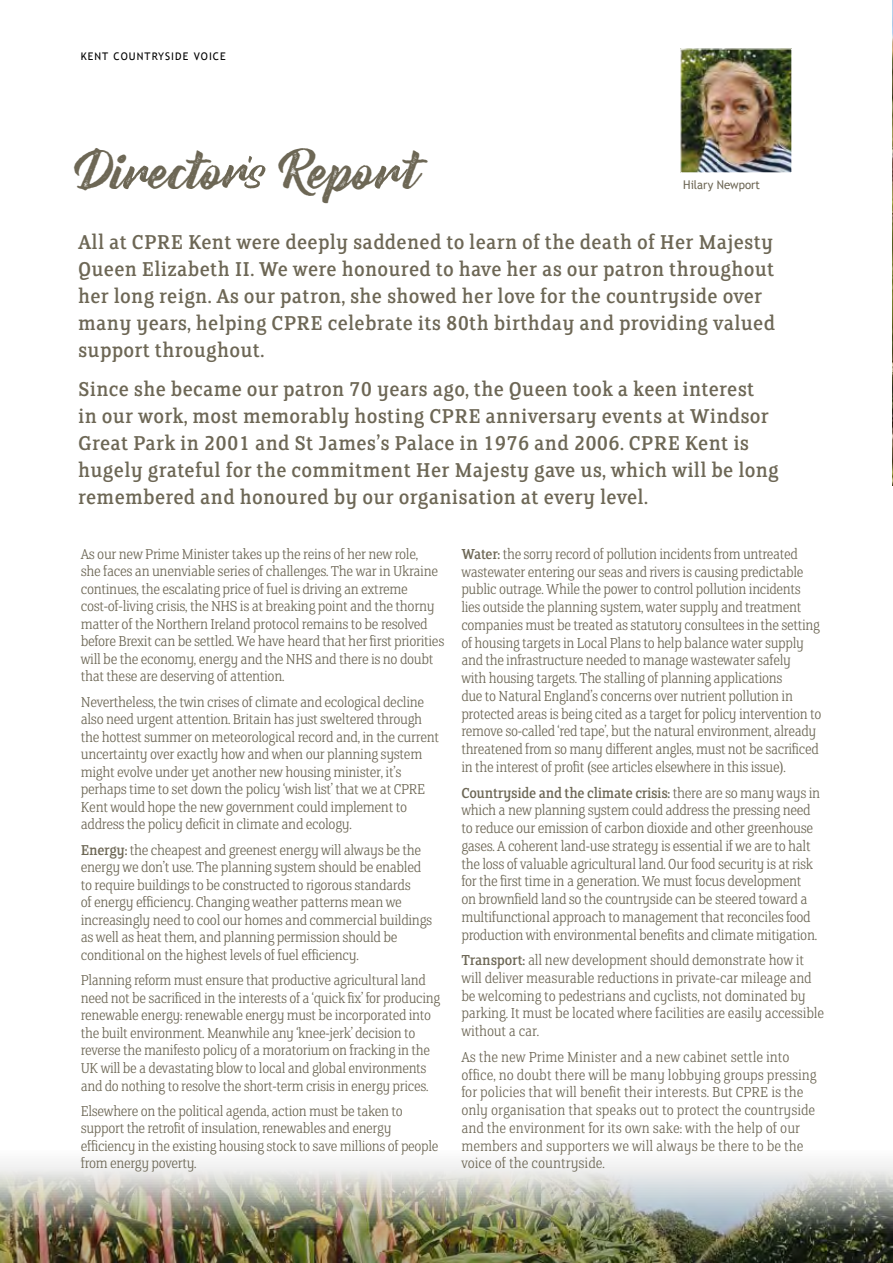
<style>
.page{position:relative;width:893px;height:1263px;background:#fff}
.page>*{position:absolute;margin:0;border:0;box-sizing:border-box;transform-origin:0 0}
.Page_Title_White{font:46.8px "Bernadette Rough";color:#6d6755}
.Paragraph_Style_1{font:22.5px/27px "FS Clerkenwell";letter-spacing:.01em;color:#6d6755}
.Paragraph_Style_1-2{font:300 16.2px/17.7px "FS Clerkenwell";letter-spacing:-.02em;color:#6d6755;scale:.96 1}
.Paragraph_Style_1-3{font:300 16.2px/17.7px "FS Clerkenwell";letter-spacing:-.02em;color:#6d6755}
.Paragraph_Style_1-4{font:300 16.2px/17.7px "FS Clerkenwell";color:#6d6755}
.Paragraph_Style_1-5{font:300 16.05px/17.5px "FS Clerkenwell";letter-spacing:-.02em;color:#6d6755}
.t1{font:12px "Trebuchet MS";color:#6d6755;scale:.95 1}
.t2{font:10.5px "Trebuchet MS";letter-spacing:.1em;color:#000}
.s1{font-weight:400}
</style>
<div class="page">
<img style="left:0;top:1162px;width:893px;height:101px">
<img style="left:892px;top:0;width:1px;height:486px">
<img style="left:682px;top:50px;width:108px;height:121px">
<div style="left:680px;top:48px;width:112px;height:125px;border:1px solid #fff"></div>
<svg style="left:375px;top:165px;width:33px;height:24px"></svg>
<svg style="left:123px;top:166px;width:33px;height:23px"></svg>
<svg style="left:222px;top:156px;width:43px;height:32px"></svg>
<p class="t2" style="left:81px;top:50px;width:147px">KENT COUNTRYSIDE VOICE</p>
<p class="Page_Title_White" style="left:81px;top:134px;width:147px">Di ecto</p>
<p class="Page_Title_White" style="left:283px;top:134px;width:139px">Repo t</p>
<p class="Paragraph_Style_1" style="left:78px;top:229px;width:698px">All at CPRE Kent were deeply saddened to learn of the death of Her Majesty Queen Elizabeth II. We were honoured to have her as our patron throughout her long reign. As our patron, she showed her love for the countryside over many years, helping CPRE celebrate its 80th birthday and providing valued support throughout.</p>
<p class="Paragraph_Style_1" style="left:78px;top:377px;width:702px">Since she became our patron 70 years ago, the Queen took a keen interest<br>in our work, most memorably hosting CPRE anniversary events at Windsor Great Park in 2001 and St James’s Palace in 1976 and 2006. CPRE Kent is hugely grateful for the commitment Her Majesty gave us, which will be long remembered and honoured by our organisation at every level.</p>
<p class="Paragraph_Style_1-2" style="left:461px;top:546px;width:376px"><span class="s1">Water:</span> the sorry record of pollution incidents from untreated wastewater entering our seas and rivers is causing predictable public outrage. While the power to control pollution incidents lies outside the planning system, water supply and treatment companies must be treated as statutory consultees in the setting of housing targets in Local Plans to help balance water supply and the infrastructure needed to manage wastewater safely<br>with housing targets. The stalling of planning applications<br>due to Natural England’s concerns over nutrient pollution in protected areas is being cited as a target for policy intervention to remove so-called ‘red tape’, but the natural environment, already threatened from so many different angles, must not be sacrificed in the interest of profit (see articles elsewhere in this issue).</p>
<p class="Paragraph_Style_1-3" style="left:461px;top:785px;width:360px"><span class="s1">Countryside and the climate crisis:</span> there are so many ways in which a new planning system could address the pressing need to reduce our emission of carbon dioxide and other greenhouse gases. A coherent land-use strategy is essential if we are to halt the loss of valuable agricultural land. Our food security is at risk for the first time in a generation. We must focus development on brownfield land so the countryside can be steered toward a multifunctional approach to management that reconciles food production with environmental benefits and climate mitigation.</p>
<p class="Paragraph_Style_1-3" style="left:461px;top:952px;width:364px"><span class="s1">Transport:</span> all new development should demonstrate how it will deliver measurable reductions in private-car mileage and be welcoming to pedestrians and cyclists, not dominated by parking. It must be located where facilities are easily accessible without a car.</p>
<p class="Paragraph_Style_1-4" style="left:461px;top:1049px;width:357px">As the new Prime Minister and a new cabinet settle into office, no doubt there will be many lobbying groups pressing for policies that will benefit their interests. But CPRE is the only organisation that speaks out to protect the countryside and the environment for its own sake: with the help of our members and supporters we will always be there to be the voice of the countryside.</p>
<p class="t1" style="left:683px;top:177px;width:82px">Hilary Newport</p>
<p class="Paragraph_Style_1-5" style="left:81px;top:546px;width:365px">As our new Prime Minister takes up the reins of her new role,<br>she faces an unenviable series of challenges. The war in Ukraine continues, the escalating price of fuel is driving an extreme cost-of-living crisis, the NHS is at breaking point and the thorny matter of the Northern Ireland protocol remains to be resolved before Brexit can be settled. We have heard that her first priorities will be the economy, energy and the NHS and there is no doubt that these are deserving of attention.</p>
<p class="Paragraph_Style_1-5" style="left:81px;top:694px;width:360px">Nevertheless, the twin crises of climate and ecological decline also need urgent attention. Britain has just sweltered through the hottest summer on meteorological record and, in the current uncertainty over exactly how and when our planning system might evolve under yet another new housing minister, it’s perhaps time to set down the policy ‘wish list’ that we at CPRE Kent would hope the new government could implement to address the policy deficit in climate and ecology.</p>
<p class="Paragraph_Style_1-5" style="left:81px;top:842px;width:353px"><span class="s1">Energy:</span> the cheapest and greenest energy will always be the energy we don’t use. The planning system should be enabled to require buildings to be constructed to rigorous standards<br>of energy efficiency. Changing weather patterns mean we increasingly need to cool our homes and commercial buildings as well as heat them, and planning permission should be conditional on the highest levels of fuel efficiency.</p>
<p class="Paragraph_Style_1-5" style="left:81px;top:972px;width:361px">Planning reform must ensure that productive agricultural land need not be sacrificed in the interests of a ‘quick fix’ for producing renewable energy: renewable energy must be incorporated into the built environment. Meanwhile any ‘knee-jerk’ decision to reverse the manifesto policy of a moratorium on fracking in the UK will be a devastating blow to local and global environments and do nothing to resolve the short-term crisis in energy prices.</p>
<p class="Paragraph_Style_1-5" style="left:81px;top:1103px;width:359px">Elsewhere on the political agenda, action must be taken to support the retrofit of insulation, renewables and energy efficiency in the existing housing stock to save millions of people from energy poverty.</p>
</div>
